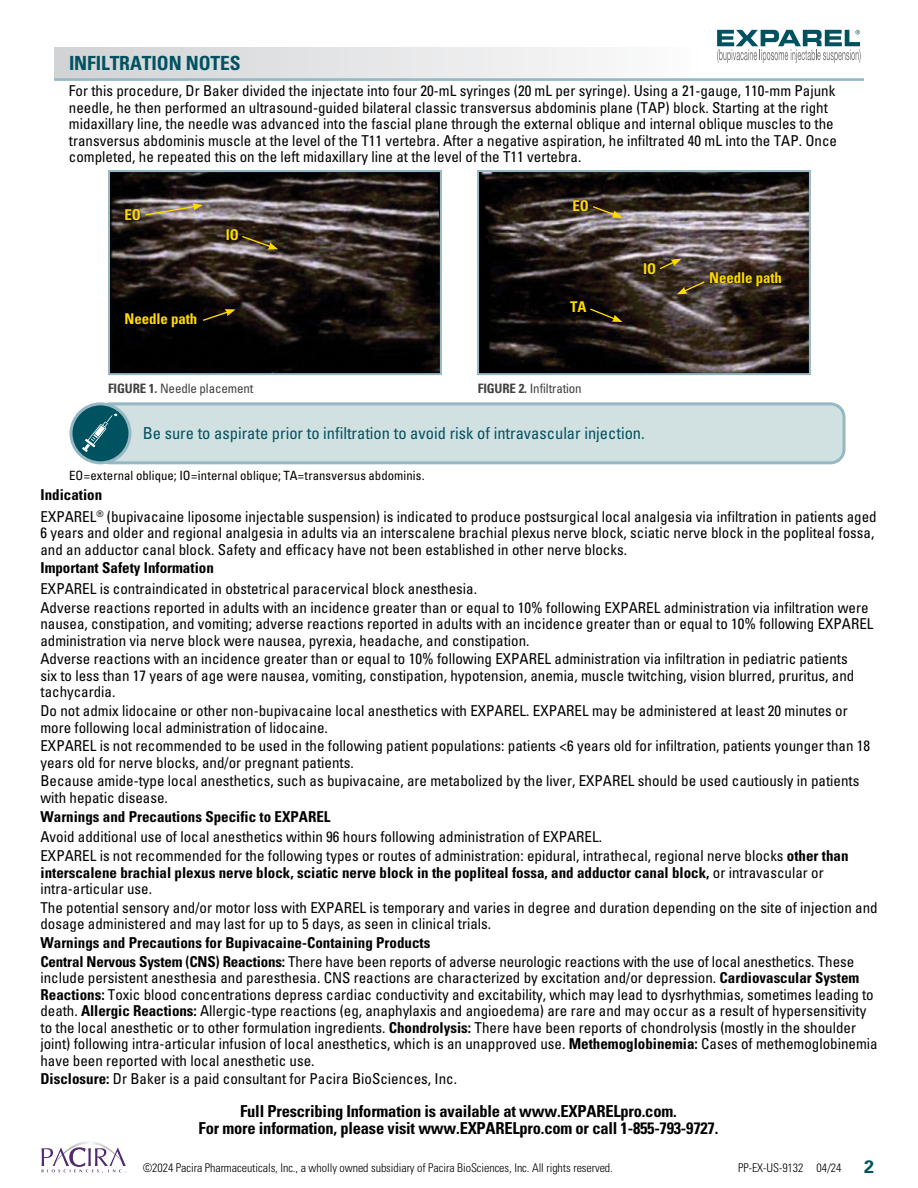
<style>
.page{position:relative;width:918px;height:1188px;background:#fff}
.page>*{position:absolute;margin:0;border:0;box-sizing:border-box;transform-origin:0 0}
.t1{font:700 condensed 19.5px "Univers LT Std";letter-spacing:-.005em;color:#005261}
.t2{font:700 condensed 16.5px/16.5px "Univers LT Std";letter-spacing:-.015em;color:#000;text-align:center}
.t3{font:condensed 16.5px "Univers LT Std";color:#005261}
.t4{font:condensed 15px/16.5px "Univers LT Std";color:#000}
.t5{font:700 condensed 15px/16.5px "Univers LT Std";color:#000}
.t6{font:700 condensed 14.85px "Univers LT Std";letter-spacing:-.005em;color:#ffda00}
.t7{font:condensed 13.05px "Univers LT Std";letter-spacing:-.01em;color:#414042}
.t8{font:condensed 12.75px "Univers LT Std";letter-spacing:.005em;color:#000}
.t9{font:300 condensed 12px "Univers LT Std";letter-spacing:-.005em;color:#000}
.s1{font-weight:700}
.s2{font-weight:400}
.s3{font-weight:700;font-stretch:normal;font-size:18px;color:#005261}
</style>
<div class="page">
<div style="left:54px;top:47px;width:647px;height:33px;background:linear-gradient(to right,#d1d2d4,#fcfcfc)"></div>
<hr style="left:54px;top:78px;width:810px;height:3px;background:#95b8c2">
<div style="left:97px;top:404px;width:747px;height:59px;background:#d1e0e1;border-radius:14px"></div>
<div style="left:95px;top:402px;width:751px;height:62px;border:3px solid #95b8c2;border-radius:14px"></div>
<img style="left:111px;top:173px;width:328px;height:199px">
<div style="left:108px;top:170px;width:334px;height:205px;border:2px solid #95b8c2"></div>
<div style="left:123px;top:207px;width:19px;height:16px;background:#000;opacity:.75"></div>
<svg style="left:144px;top:203px;width:59px;height:13px"></svg>
<div style="left:224px;top:227px;width:16px;height:15px;background:#000;opacity:.75"></div>
<svg style="left:241px;top:235px;width:37px;height:14px"></svg>
<div style="left:123px;top:311px;width:76px;height:19px;background:#000"></div>
<svg style="left:201px;top:309px;width:35px;height:13px"></svg>
<img style="left:480px;top:173px;width:328px;height:199px">
<div style="left:477px;top:170px;width:334px;height:205px;border:2px solid #95b8c2"></div>
<div style="left:571px;top:198px;width:20px;height:15px;background:#000;opacity:.75"></div>
<svg style="left:591px;top:205px;width:31px;height:13px"></svg>
<div style="left:642px;top:261px;width:16px;height:15px;background:#000;opacity:.75"></div>
<svg style="left:658px;top:259px;width:23px;height:11px"></svg>
<div style="left:568px;top:299px;width:21px;height:15px;background:#000"></div>
<svg style="left:589px;top:307px;width:33px;height:15px"></svg>
<div style="left:708px;top:270px;width:75px;height:18px;background:#000;opacity:.75"></div>
<svg style="left:677px;top:280px;width:29px;height:14px"></svg>
<svg style="left:71px;top:404px;width:59px;height:59px"></svg>
<div style="left:69px;top:402px;width:62px;height:62px;border:3px solid #95b8c2;border-radius:50%"></div>
<svg style="left:82px;top:414px;width:35px;height:38px"></svg>
<svg style="left:42px;top:1141px;width:84px;height:32px"></svg>
<svg style="left:717px;top:30px;width:144px;height:33px"></svg>
<h1 class="t1" style="left:69px;top:51px;width:173px">INFILTRATION NOTES</h1>
<p class="t4" style="left:69px;top:83px;width:770px">For this procedure, Dr Baker divided the injectate into four 20-mL syringes (20 mL per syringe). Using a 21-gauge, 110-mm Pajunk needle, he then performed an ultrasound-guided bilateral classic transversus abdominis plane (TAP) block. Starting at the right midaxillary line, the needle was advanced into the fascial plane through the external oblique and internal oblique muscles to the transversus abdominis muscle at the level of the T11 vertebra. After a negative aspiration, he infiltrated 40 mL into the TAP. Once completed, he repeated this on the left midaxillary line at the level of the T11 vertebra.</p>
<p class="t6" style="left:124px;top:206px;width:18px">EO</p>
<p class="t6" style="left:125px;top:310px;width:74px">Needle path</p>
<p class="t6" style="left:226px;top:225px;width:15px">IO</p>
<p class="t7" style="left:108px;top:380px;width:147px"><span class="s1">FIGURE 1.</span> Needle placement</p>
<p class="t6" style="left:573px;top:196px;width:18px">EO</p>
<p class="t6" style="left:570px;top:297px;width:18px">TA</p>
<p class="t7" style="left:478px;top:380px;width:106px"><span class="s1">FIGURE 2.</span> Infiltration</p>
<p class="t6" style="left:643px;top:260px;width:15px">IO</p>
<p class="t3" style="left:143px;top:423px;width:504px">Be sure to aspirate prior to infiltration to avoid risk of intravascular injection.</p>
<p class="t8" style="left:69px;top:467px;width:357px">EO=external oblique; IO=internal oblique; TA=transversus abdominis.</p>
<p class="t6" style="left:709px;top:268px;width:74px">Needle path</p>
<p class="t4" style="left:40px;top:483px;width:838px;line-height:21.9px"><span class="s1">Indication<br></span>EXPAREL<sup>®</sup> (bupivacaine liposome injectable suspension) is indicated to produce postsurgical local analgesia via infiltration in patients aged</p>
<p class="t4" style="left:40px;top:524px;width:835px">6 years and older and regional analgesia in adults via an interscalene brachial plexus nerve block, sciatic nerve block in the popliteal fossa, and an adductor canal block. Safety and efficacy have not been established in other nerve blocks.</p>
<p class="t5" style="left:40px;top:560px;width:175px">Important Safety Information</p>
<p class="t4" style="left:40px;top:579px;width:830px;line-height:18.6px">EXPAREL is contraindicated in obstetrical paracervical block anesthesia.<br>Adverse reactions reported in adults with an incidence greater than or equal to 10% following EXPAREL administration via infiltration were</p>
<p class="t4" style="left:40px;top:615px;width:835px">nausea, constipation, and vomiting; adverse reactions reported in adults with an incidence greater than or equal to 10% following EXPAREL administration via nerve block were nausea, pyrexia, headache, and constipation.</p>
<p class="t4" style="left:40px;top:651px;width:815px">Adverse reactions with an incidence greater than or equal to 10% following EXPAREL administration via infiltration in pediatric patients six to less than 17 years of age were nausea, vomiting, constipation, hypotension, anemia, muscle twitching, vision blurred, pruritus, and tachycardia.</p>
<p class="t4" style="left:40px;top:702px;width:809px">Do not admix lidocaine or other non-bupivacaine local anesthetics with EXPAREL. EXPAREL may be administered at least 20 minutes or more following local administration of lidocaine.</p>
<p class="t4" style="left:40px;top:737px;width:831px">EXPAREL is not recommended to be used in the following patient populations: patients &lt;6 years old for infiltration, patients younger than 18 years old for nerve blocks, and/or pregnant patients.</p>
<p class="t4" style="left:40px;top:773px;width:820px">Because amide-type local anesthetics, such as bupivacaine, are metabolized by the liver, EXPAREL should be used cautiously in patients with hepatic disease.</p>
<p class="t5" style="left:40px;top:808px;width:292px">Warnings and Precautions Specific to EXPAREL</p>
<p class="t4" style="left:40px;top:828px;width:810px;line-height:18.6px">Avoid additional use of local anesthetics within 96 hours following administration of EXPAREL.<br>EXPAREL is not recommended for the following types or routes of administration: epidural, intrathecal, regional nerve blocks <span class="s1">other than</span></p>
<p class="t5" style="left:40px;top:864px;width:785px">interscalene brachial plexus nerve block, sciatic nerve block in the popliteal fossa, and adductor canal block, <span class="s2">or intravascular or intra-articular use.</span></p>
<p class="t4" style="left:40px;top:899px;width:839px">The potential sensory and/or motor loss with EXPAREL is temporary and varies in degree and duration depending on the site of injection and dosage administered and may last for up to 5 days, as seen in clinical trials.</p>
<p class="t5" style="left:40px;top:933px;width:815px;line-height:18.6px">Warnings and Precautions for Bupivacaine-Containing Products<br>Central Nervous System (CNS) Reactions: <span class="s2">There have been reports of adverse neurologic reactions with the use of local anesthetics. These</span></p>
<p class="t4" style="left:40px;top:969px;width:839px">include persistent anesthesia and paresthesia. CNS reactions are characterized by excitation and/or depression. <span class="s1">Cardiovascular System Reactions:</span> Toxic blood concentrations depress cardiac conductivity and excitability, which may lead to dysrhythmias, sometimes leading to death. <span class="s1">Allergic Reactions:</span> Allergic-type reactions (eg, anaphylaxis and angioedema) are rare and may occur as a result of hypersensitivity to the local anesthetic or to other formulation ingredients. <span class="s1">Chondrolysis:</span> There have been reports of chondrolysis (mostly in the shoulder joint) following intra-articular infusion of local anesthetics, which is an unapproved use. <span class="s1">Methemoglobinemia:</span> Cases of methemoglobinemia have been reported with local anesthetic use.</p>
<p class="t4" style="left:40px;top:1070px;width:418px"><span class="s1">Disclosure:</span> Dr Baker is a paid consultant for Pacira BioSciences, Inc.</p>
<p class="t2" style="left:199px;top:1103px;width:521px">Full Prescribing Information is available at www.EXPARELpro.com.<br>For more information, please visit www.EXPARELpro.com or call 1-855-793-9727.</p>
<p class="t9" style="left:143px;top:1160px;width:472px">©2024 Pacira Pharmaceuticals, Inc., a wholly owned subsidiary of Pacira BioSciences, Inc. All rights reserved.</p>
<p class="t9" style="left:738px;top:1160px;width:137px">PP-EX-US-9132 04/24 <span class="s3">2</span></p>
</div>
